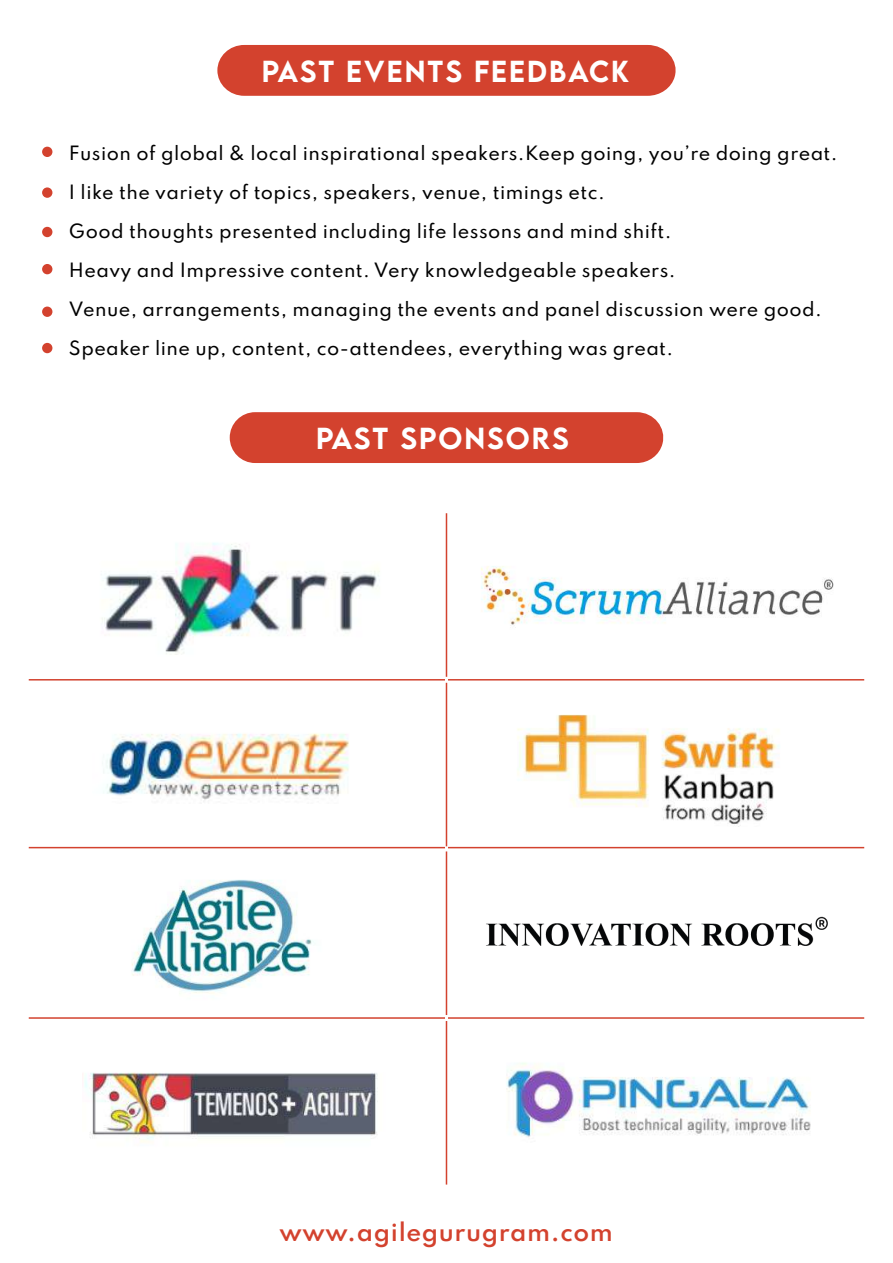
<style>
.page{position:relative;width:893px;height:1263px;background:#fff}
.page>*{position:absolute;margin:0;border:0;box-sizing:border-box;transform-origin:0 0}
.t1{font:500 27px "LEMONMILK";letter-spacing:.075em;color:#fff}
.t2{font:600 22.8px "Spartan";letter-spacing:.025em;color:#d3422e}
.t3{font:500 17.55px "Spartan";letter-spacing:.025em;color:#000}
</style>
<div class="page">
<div style="left:217px;top:45px;width:459px;height:51px;background:#d3422e"></div>
<div style="left:42px;top:147px;width:10px;height:10px;background:#d3422e;border-radius:50%"></div>
<div style="left:42px;top:187px;width:10px;height:11px;background:#d3422e;border-radius:50%"></div>
<div style="left:42px;top:227px;width:10px;height:10px;background:#d3422e;border-radius:50%"></div>
<div style="left:42px;top:264px;width:10px;height:10px;background:#d3422e;border-radius:50%"></div>
<div style="left:42px;top:307px;width:10px;height:10px;background:#d3422e;border-radius:50%"></div>
<div style="left:42px;top:343px;width:10px;height:10px;background:#d3422e;border-radius:50%"></div>
<div style="left:230px;top:412px;width:434px;height:51px;background:#d3422e"></div>
<img style="left:481px;top:566px;width:353px;height:62px">
<img style="left:486px;top:916px;width:342px;height:30px">
<img style="left:102px;top:543px;width:278px;height:112px">
<img style="left:517px;top:714px;width:263px;height:113px">
<img style="left:103px;top:733px;width:246px;height:69px">
<img style="left:132px;top:879px;width:182px;height:115px">
<img style="left:84px;top:1072px;width:294px;height:71px">
<img style="left:506px;top:1063px;width:305px;height:74px">
<hr style="left:446px;top:513px;width:1px;height:164px;background:#d3422e">
<hr style="left:29px;top:679px;width:416px;height:1px;background:#d3422e">
<hr style="left:448px;top:679px;width:416px;height:1px;background:#d3422e">
<hr style="left:29px;top:847px;width:416px;height:1px;background:#d3422e">
<hr style="left:448px;top:847px;width:416px;height:1px;background:#d3422e">
<hr style="left:446px;top:683px;width:1px;height:163px;background:#d3422e">
<hr style="left:446px;top:851px;width:1px;height:164px;background:#d3422e">
<hr style="left:29px;top:1017px;width:416px;height:2px;background:#d3422e">
<hr style="left:448px;top:1017px;width:416px;height:2px;background:#d3422e">
<hr style="left:446px;top:1021px;width:1px;height:163px;background:#d3422e">
<h1 class="t1" style="left:262px;top:53px;width:368px">PAST EVENTS FEEDBACK</h1>
<p class="t3" style="left:69px;top:140px;width:770px">Fusion of global &amp; local inspirational speakers.Keep going, you’re doing great.</p>
<p class="t3" style="left:69px;top:179px;width:537px">I like the variety of topics, speakers, venue, timings etc.</p>
<p class="t3" style="left:69px;top:218px;width:604px">Good thoughts presented including life lessons and mind shift.</p>
<p class="t3" style="left:69px;top:257px;width:608px">Heavy and Impressive content. Very knowledgeable speakers.</p>
<p class="t3" style="left:69px;top:296px;width:755px">Venue, arrangements, managing the events and panel discussion were good.</p>
<p class="t3" style="left:69px;top:335px;width:606px">Speaker line up, content, co-attendees, everything was great.</p>
<h1 class="t1" style="left:316px;top:420px;width:254px">PAST SPONSORS</h1>
<p class="t2" style="left:279px;top:1215px;width:335px">www.agilegurugram.com</p>
</div>
